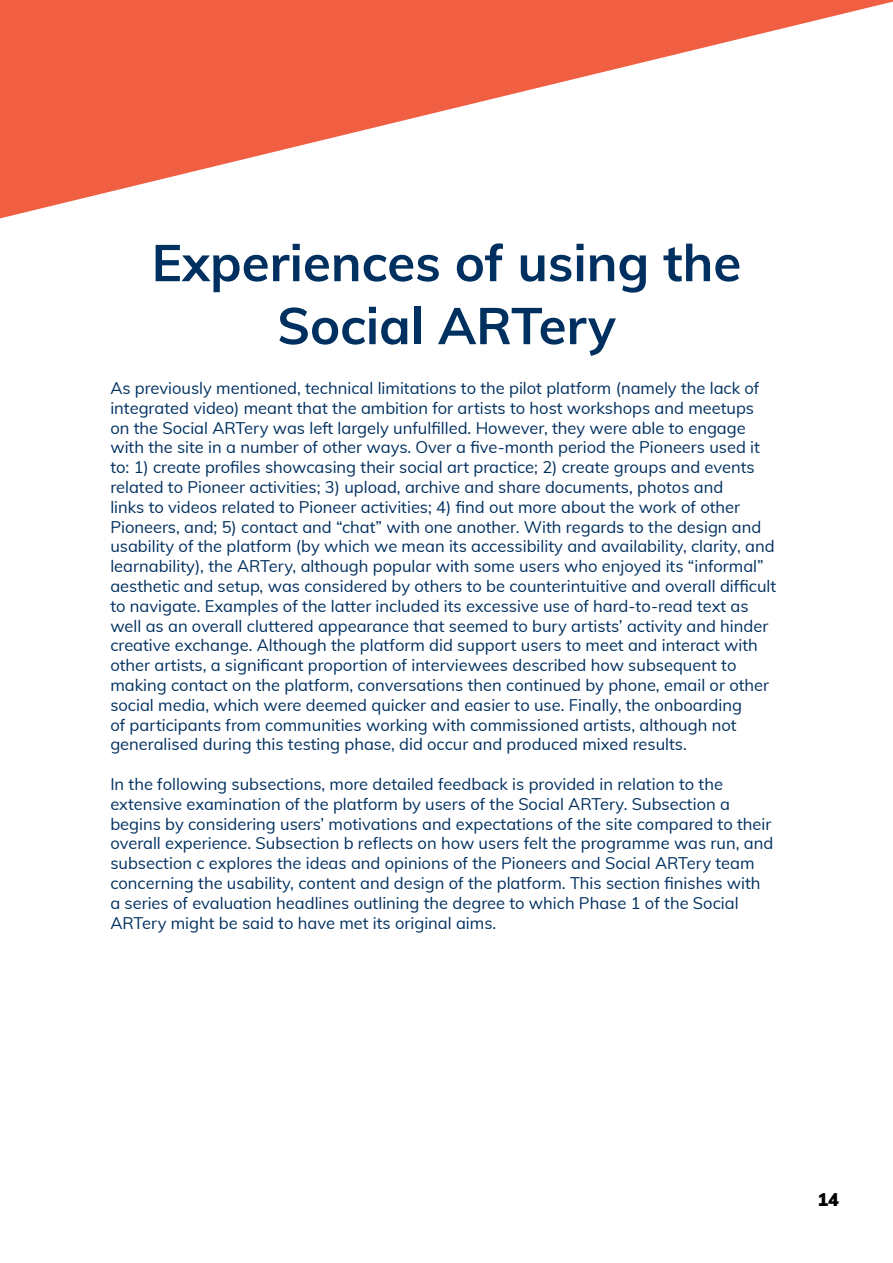
<style>
.page{position:relative;width:893px;height:1263px;background:#fff}
.page>*{position:absolute;margin:0;border:0;box-sizing:border-box;transform-origin:0 0}
.t1{font:700 51px/63px "Muli";color:#003060;text-align:center}
.t2{font:900 18px "Muli";color:#000}
.t3{font:16.5px/19.8px "Muli";color:#003060}
</style>
<div class="page">
<svg style="left:0;top:0;width:893px;height:218px;fill:#f15f43"></svg>
<h1 class="t1" style="left:152px;top:229px;width:591px">Experiences of using the<br>Social ARTery</h1>
<p class="t3" style="left:110px;top:377px;width:667px">As previously mentioned, technical limitations to the pilot platform (namely the lack of integrated video) meant that the ambition for artists to host workshops and meetups on the Social ARTery was left largely unfulfilled. However, they were able to engage with the site in a number of other ways. Over a five-month period the Pioneers used it to: 1) create profiles showcasing their social art practice; 2) create groups and events related to Pioneer activities; 3) upload, archive and share documents, photos and<br>links to videos related to Pioneer activities; 4) find out more about the work of other Pioneers, and; 5) contact and “chat” with one another. With regards to the design and usability of the platform (by which we mean its accessibility and availability, clarity, and learnability), the ARTery, although popular with some users who enjoyed its “informal” aesthetic and setup, was considered by others to be counterintuitive and overall difficult to navigate. Examples of the latter included its excessive use of hard-to-read text as well as an overall cluttered appearance that seemed to bury artists’ activity and hinder creative exchange. Although the platform did support users to meet and interact with other artists, a significant proportion of interviewees described how subsequent to making contact on the platform, conversations then continued by phone, email or other social media, which were deemed quicker and easier to use. Finally, the onboarding<br>of participants from communities working with commissioned artists, although not generalised during this testing phase, did occur and produced mixed results.</p>
<p class="t3" style="left:110px;top:773px;width:664px">In the following subsections, more detailed feedback is provided in relation to the extensive examination of the platform by users of the Social ARTery. Subsection a begins by considering users’ motivations and expectations of the site compared to their overall experience. Subsection b reflects on how users felt the programme was run, and subsection c explores the ideas and opinions of the Pioneers and Social ARTery team concerning the usability, content and design of the platform. This section finishes with a series of evaluation headlines outlining the degree to which Phase 1 of the Social ARTery might be said to have met its original aims.</p>
<p class="t2" style="left:817px;top:1187px;width:23px">14</p>
</div>
